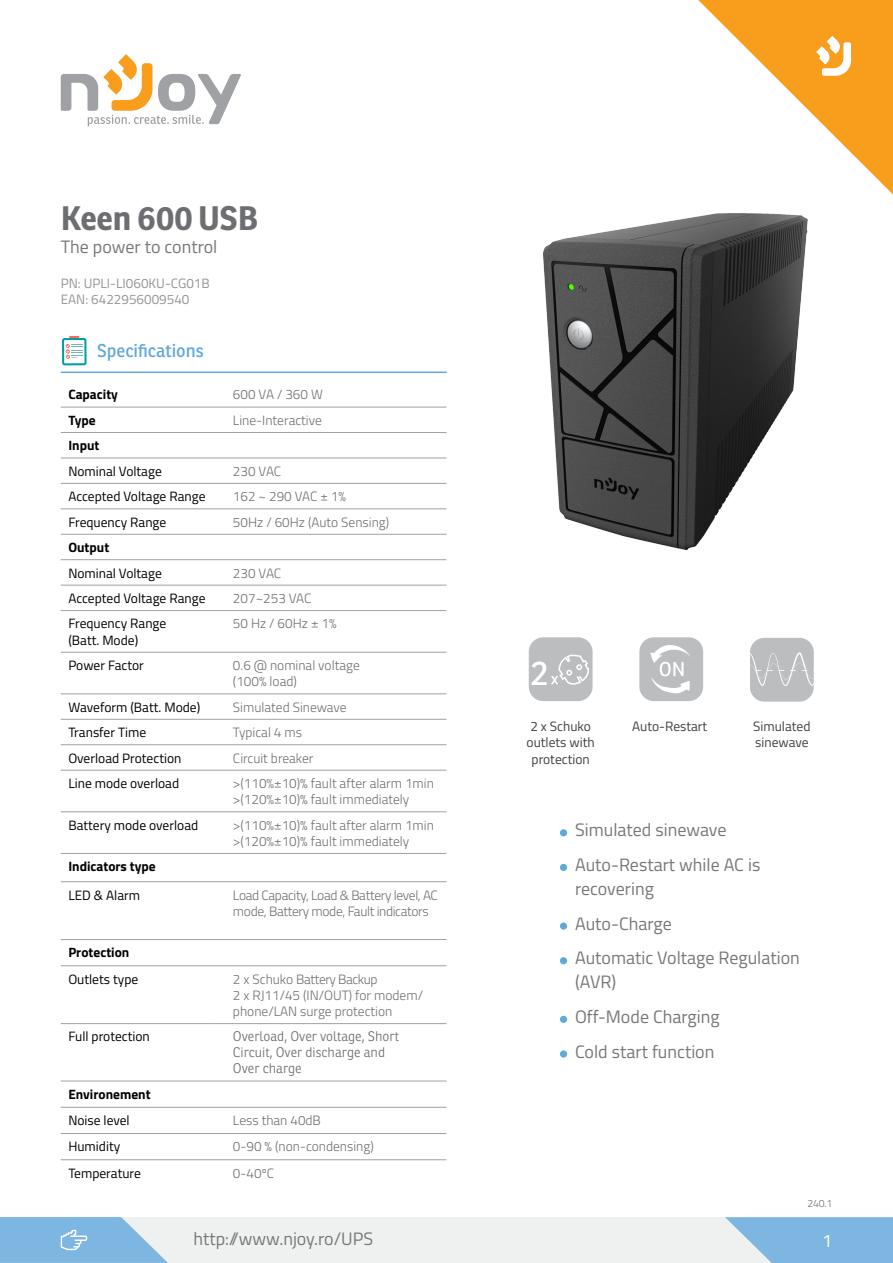
<style>
.page{position:relative;width:893px;height:1263px;background:#fff}
.page>*{position:absolute;margin:0;border:0;box-sizing:border-box;transform-origin:0 0}
.t1{font:33.6px "Ronnia";color:#fff}
.t2{font:700 33px "Ronnia";color:#6d6e71}
.t3{font:18px/34.7px "Titillium";color:#777878}
.t4{font:18px "Ronnia";color:#61a8dc}
.t5{font:18px "Titillium";color:#fff}
.t6{font:300 13.5px/16.2px "Titillium";color:#6d6e71}
.t7{font:13.5px/16.2px "Titillium";color:#000}
.t8{font:300 13.5px/16.2px "Titillium";letter-spacing:-.025em;color:#6d6e71}
.t9{font:300 13.5px/16.2px "Ronnia";color:#6d6e71}
.t10{font:700 13.5px "Titillium";color:#000}
.t11{font:13.5px/16.5px "Titillium";color:#414042;text-align:center}
.t12{font:13.5px/17px "Titillium";color:#939598}
.t13{font:300 10.5px "Titillium";color:#6d6e71}
</style>
<div class="page">
<div style="left:0;top:1217px;width:893px;height:46px;background:#eff0f0"></div>
<svg style="left:725px;top:1217px;width:168px;height:46px;background:#8dbee2"></svg>
<svg style="left:698px;top:0;width:195px;height:194px"></svg>
<svg style="left:61px;top:54px;width:180px;height:72px"></svg>
<svg style="left:0;top:1217px;width:168px;height:46px;background:#8fbfe2"></svg>
<hr style="left:61px;top:372px;width:385px;height:1px;background:#61a8dc">
<div style="left:62px;top:338px;width:25px;height:27px;border:2px solid #009ea1;border-radius:2px"></div>
<svg style="left:66px;top:336px;width:17px;height:23px"></svg>
<hr style="left:61px;top:1081px;width:155px;height:1px;background:#9fa1a4">
<hr style="left:216px;top:1081px;width:230px;height:1px;background:#9fa1a4">
<hr style="left:61px;top:939px;width:155px;height:1px;background:#9fa1a4">
<hr style="left:216px;top:939px;width:230px;height:1px;background:#9fa1a4">
<hr style="left:61px;top:407px;width:155px;height:1px;background:#9fa1a4">
<hr style="left:216px;top:407px;width:230px;height:1px;background:#9fa1a4">
<hr style="left:61px;top:432px;width:155px;height:1px;background:#9fa1a4">
<hr style="left:216px;top:432px;width:230px;height:1px;background:#9fa1a4">
<hr style="left:61px;top:458px;width:155px;height:1px;background:#9fa1a4">
<hr style="left:216px;top:458px;width:230px;height:1px;background:#9fa1a4">
<hr style="left:61px;top:483px;width:155px;height:1px;background:#9fa1a4">
<hr style="left:216px;top:483px;width:230px;height:1px;background:#9fa1a4">
<hr style="left:61px;top:508px;width:155px;height:1px;background:#9fa1a4">
<hr style="left:216px;top:508px;width:230px;height:1px;background:#9fa1a4">
<hr style="left:61px;top:534px;width:155px;height:1px;background:#9fa1a4">
<hr style="left:216px;top:534px;width:230px;height:1px;background:#9fa1a4">
<hr style="left:61px;top:559px;width:155px;height:1px;background:#9fa1a4">
<hr style="left:216px;top:559px;width:230px;height:1px;background:#9fa1a4">
<hr style="left:61px;top:585px;width:155px;height:1px;background:#9fa1a4">
<hr style="left:216px;top:585px;width:230px;height:1px;background:#9fa1a4">
<hr style="left:61px;top:610px;width:155px;height:1px;background:#9fa1a4">
<hr style="left:216px;top:610px;width:230px;height:1px;background:#9fa1a4">
<hr style="left:61px;top:652px;width:155px;height:1px;background:#9fa1a4">
<hr style="left:216px;top:652px;width:230px;height:1px;background:#9fa1a4">
<hr style="left:61px;top:693px;width:155px;height:1px;background:#9fa1a4">
<hr style="left:216px;top:693px;width:230px;height:1px;background:#9fa1a4">
<hr style="left:61px;top:965px;width:155px;height:1px;background:#9fa1a4">
<hr style="left:216px;top:965px;width:230px;height:1px;background:#9fa1a4">
<hr style="left:61px;top:1023px;width:155px;height:1px;background:#9fa1a4">
<hr style="left:216px;top:1023px;width:230px;height:1px;background:#9fa1a4">
<hr style="left:61px;top:1107px;width:155px;height:1px;background:#9fa1a4">
<hr style="left:216px;top:1107px;width:230px;height:1px;background:#9fa1a4">
<hr style="left:61px;top:1133px;width:155px;height:1px;background:#9fa1a4">
<hr style="left:216px;top:1133px;width:230px;height:1px;background:#9fa1a4">
<hr style="left:61px;top:1159px;width:155px;height:1px;background:#9fa1a4">
<hr style="left:216px;top:1159px;width:230px;height:1px;background:#9fa1a4">
<hr style="left:61px;top:881px;width:155px;height:1px;background:#9fa1a4">
<hr style="left:216px;top:881px;width:230px;height:1px;background:#9fa1a4">
<hr style="left:61px;top:719px;width:155px;height:1px;background:#9fa1a4">
<hr style="left:216px;top:719px;width:230px;height:1px;background:#9fa1a4">
<hr style="left:61px;top:744px;width:155px;height:1px;background:#9fa1a4">
<hr style="left:216px;top:744px;width:230px;height:1px;background:#9fa1a4">
<hr style="left:61px;top:770px;width:155px;height:1px;background:#9fa1a4">
<hr style="left:216px;top:770px;width:230px;height:1px;background:#9fa1a4">
<hr style="left:61px;top:811px;width:155px;height:1px;background:#9fa1a4">
<hr style="left:216px;top:811px;width:230px;height:1px;background:#9fa1a4">
<hr style="left:61px;top:853px;width:155px;height:1px;background:#9fa1a4">
<hr style="left:216px;top:853px;width:230px;height:1px;background:#9fa1a4">
<div style="left:529px;top:637px;width:64px;height:64px;background:#bbbdbf;border-radius:14px"></div>
<div style="left:639px;top:637px;width:64px;height:64px;background:#bbbdbf;border-radius:14px"></div>
<svg style="left:650px;top:645px;width:41px;height:49px"></svg>
<div style="left:750px;top:638px;width:64px;height:64px;background:#bbbdbf;border-radius:14px"></div>
<svg style="left:750px;top:652px;width:64px;height:34px"></svg>
<div style="left:560px;top:829px;width:7px;height:7px;background:#61a8dc;border-radius:50%"></div>
<div style="left:560px;top:864px;width:7px;height:7px;background:#61a8dc;border-radius:50%"></div>
<div style="left:560px;top:922px;width:7px;height:8px;background:#61a8dc;border-radius:50%"></div>
<div style="left:560px;top:957px;width:7px;height:7px;background:#61a8dc;border-radius:50%"></div>
<div style="left:560px;top:1016px;width:7px;height:7px;background:#61a8dc;border-radius:50%"></div>
<div style="left:560px;top:1050px;width:7px;height:7px;background:#61a8dc;border-radius:50%"></div>
<img style="left:543px;top:213px;width:265px;height:338px">
<svg style="left:551px;top:654px;width:38px;height:31px"></svg>
<h2 class="t2" style="left:61px;top:197px;width:199px">Keen 600 USB</h2>
<h3 class="t3" style="left:61px;top:229px;width:158px">The power to control</h3>
<p class="t12" style="left:61px;top:274px;width:151px">PN: UPLI-LI060KU-CG01B<br>EAN: 6422956009540</p>
<h3 class="t4" style="left:97px;top:339px;width:108px">Specifications</h3>
<p class="t10" style="left:68px;top:384px;width:51px">Capacity</p>
<p class="t6" style="left:233px;top:386px;width:91px">600 VA / 360 W</p>
<p class="t10" style="left:68px;top:410px;width:29px">Type</p>
<p class="t6" style="left:233px;top:411px;width:90px">Line-Interactive</p>
<p class="t10" style="left:68px;top:435px;width:33px">Input</p>
<p class="t7" style="left:68px;top:462px;width:95px">Nominal Voltage</p>
<p class="t6" style="left:233px;top:462px;width:50px">230 VAC</p>
<p class="t7" style="left:68px;top:488px;width:139px">Accepted Voltage Range</p>
<p class="t6" style="left:233px;top:488px;width:115px">162 ~ 290 VAC ± 1%</p>
<p class="t7" style="left:68px;top:513px;width:99px">Frequency Range</p>
<p class="t6" style="left:233px;top:513px;width:158px">50Hz / 60Hz (Auto Sensing)</p>
<p class="t10" style="left:68px;top:537px;width:42px">Output</p>
<p class="t7" style="left:68px;top:564px;width:95px">Nominal Voltage</p>
<p class="t6" style="left:233px;top:564px;width:50px">230 VAC</p>
<p class="t7" style="left:68px;top:589px;width:139px">Accepted Voltage Range</p>
<p class="t6" style="left:233px;top:589px;width:80px">207~253 VAC</p>
<p class="t7" style="left:68px;top:615px;width:99px">Frequency Range (Batt. Mode)</p>
<p class="t6" style="left:233px;top:615px;width:105px">50 Hz / 60Hz ± 1%</p>
<p class="t7" style="left:68px;top:656px;width:77px">Power Factor</p>
<p class="t6" style="left:233px;top:656px;width:128px">0.6 @ nominal voltage (100% load)</p>
<p class="t7" style="left:68px;top:698px;width:133px">Waveform (Batt. Mode)</p>
<p class="t6" style="left:233px;top:698px;width:115px">Simulated Sinewave</p>
<p class="t7" style="left:68px;top:724px;width:79px">Transfer Time</p>
<p class="t6" style="left:233px;top:724px;width:71px">Typical 4 ms</p>
<p class="t7" style="left:68px;top:749px;width:115px">Overload Protection</p>
<p class="t6" style="left:233px;top:749px;width:82px">Circuit breaker</p>
<p class="t7" style="left:68px;top:774px;width:112px">Line mode overload</p>
<p class="t6" style="left:233px;top:774px;width:202px">&gt;(110%±10)% fault after alarm 1min &gt;(120%±10)% fault immediately</p>
<p class="t7" style="left:68px;top:816px;width:131px">Battery mode overload</p>
<p class="t6" style="left:233px;top:816px;width:202px">&gt;(110%±10)% fault after alarm 1min &gt;(120%±10)% fault immediately</p>
<p class="t10" style="left:68px;top:856px;width:89px">Indicators type</p>
<p class="t7" style="left:68px;top:886px;width:73px">LED &amp; Alarm</p>
<p class="t8" style="left:233px;top:886px;width:206px">Load Capacity, Load &amp; Battery level, AC mode, Battery mode, Fault indicators</p>
<p class="t10" style="left:68px;top:942px;width:63px">Protection</p>
<p class="t7" style="left:68px;top:970px;width:71px">Outlets type</p>
<p class="t6" style="left:233px;top:970px;width:192px">2 x Schuko Battery Backup<br>2 x RJ11/45 (IN/OUT) for modem/ phone/LAN surge protection</p>
<p class="t7" style="left:68px;top:1028px;width:83px">Full protection</p>
<p class="t9" style="left:233px;top:1028px;width:168px">Overload, Over voltage, Short<br>Circuit, Over discharge and<br>Over charge</p>
<p class="t10" style="left:68px;top:1084px;width:84px">Environement</p>
<p class="t7" style="left:68px;top:1111px;width:63px">Noise level</p>
<p class="t6" style="left:233px;top:1111px;width:89px">Less than 40dB</p>
<p class="t7" style="left:68px;top:1138px;width:53px">Humidity</p>
<p class="t6" style="left:233px;top:1138px;width:142px">0-90 % (non-condensing)</p>
<p class="t7" style="left:68px;top:1164px;width:74px">Temperature</p>
<p class="t6" style="left:233px;top:1164px;width:43px">0-40ºC</p>
<h1 class="t1" style="left:531px;top:652px;width:19px">2</h1>
<p class="t11" style="left:527px;top:717px;width:70px">2 x Schuko outlets with protection</p>
<p class="t11" style="left:632px;top:717px;width:77px">Auto-Restart</p>
<p class="t11" style="left:753px;top:717px;width:59px;text-align:left">Simulated sinewave</p>
<h3 class="t3" style="left:575px;top:812px;width:187px">Simulated sinewave<br>Auto-Restart while AC is</h3>
<h3 class="t3" style="left:575px;top:870px;width:226px">recovering<br>Auto-Charge<br>Automatic Voltage Regulation</h3>
<h3 class="t3" style="left:575px;top:964px;width:146px">(AVR)<br>Off-Mode Charging<br>Cold start function</h3>
<p class="t13" style="left:808px;top:1196px;width:26px">240.1</p>
<h3 class="t3" style="left:193px;top:1220px;width:181px">http://www.njoy.ro/UPS</h3>
<h3 class="t5" style="left:822px;top:1227px;width:12px">1</h3>
</div>
